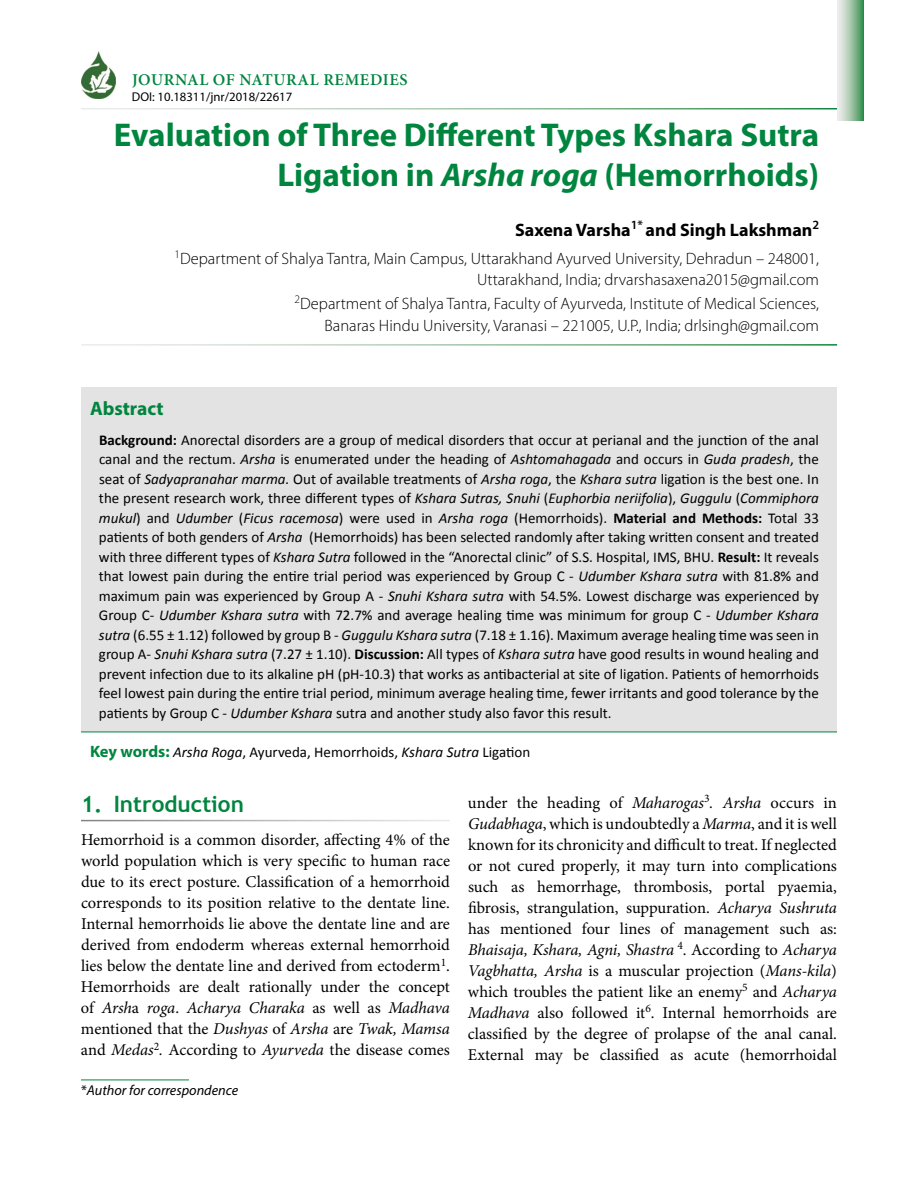
<style>
.page{position:relative;width:918px;height:1188px;background:#fff}
.page>*{position:absolute;margin:0;border:0;box-sizing:border-box;transform-origin:0 0}
.t1{font:700 33px/40.5px "Myriad Pro";color:#00853f;text-align:right}
.t2{font:700 22.5px "Trebuchet MS";color:#00853f}
.t3{font:700 19.5px "Myriad Pro";color:#00853f}
.t4{font:700 18px "Myriad Pro";color:#000}
.t5{font:16.5px/21px "Minion Pro";color:#000;text-align:justify}
.t6{font:300 16.5px/21px "Myriad Pro";color:#000;text-align:right}
.t7{font:600 16.5px "Minion Pro";letter-spacing:.035em;color:#00853f}
.t8{font:15px/19.5px "Calibri";color:#000;text-align:justify}
.t9{font:italic 14.25px "Myriad Pro";color:#000}
.t10{font:12.75px "Myriad Pro";color:#000}
.s1{font-style:italic}
.s2{font-weight:700}
.s3{font-family:"Myriad Pro";font-weight:700;font-size:16.5px;color:#00853f}
.s4{font-style:normal}
</style>
<div class="page">
<hr style="left:81px;top:1080px;width:108px;height:1px;background:#00853f">
<svg style="left:837px;top:0;width:27px;height:121px;background:#9dc3a6"></svg>
<img style="left:81px;top:52px;width:35px;height:46px">
<div style="left:81px;top:387px;width:756px;height:344px;background:#e2e3e2"></div>
<hr style="left:81px;top:732px;width:756px;height:1px;background:#00853f">
<p class="t7" style="left:132px;top:68px;width:277px">JOURNAL OF NATURAL REMEDIES</p>
<p class="t10" style="left:132px;top:89px;width:162px">DOI: 10.18311/jnr/2018/22617</p>
<h1 class="t1" style="left:114px;top:113px;width:707px">Evaluation of Three Different Types Kshara Sutra<br>Ligation in <span class="s1">Arsha roga</span> (Hemorrhoids)</h1>
<p class="t4" style="left:515px;top:218px;width:306px">Saxena Varsha<sup>1*</sup> and Singh Lakshman<sup>2</sup></p>
<p class="t6" style="left:174px;top:248px;width:646px"><sup>1</sup>Department of Shalya Tantra, Main Campus, Uttarakhand Ayurved University, Dehradun – 248001,<br>Uttarakhand, India; drvarshasaxena2015@gmail.com</p>
<p class="t6" style="left:295px;top:293px;width:526px;line-height:21.6px"><sup>2</sup>Department of Shalya Tantra, Faculty of Ayurveda, Institute of Medical Sciences,<br>Banaras Hindu University, Varanasi – 221005, U.P., India; drlsingh@gmail.com</p>
<h3 class="t3" style="left:90px;top:396px;width:75px">Abstract</h3>
<p class="t8" style="left:99px;top:430px;width:722px"><span class="s2">Background:</span> Anorectal disorders are a group of medical disorders that occur at perianal and the junction of the anal canal and the rectum. <span class="s1">Arsha</span> is enumerated under the heading of <span class="s1">Ashtomahagada</span> and occurs in <span class="s1">Guda pradesh</span>, the seat of <span class="s1">Sadyapranahar marma.</span> Out of available treatments of <span class="s1">Arsha roga</span>, the <span class="s1">Kshara sutra</span> ligation is the best one. In the present research work, three different types of <span class="s1">Kshara Sutras, Snuhi</span> (<span class="s1">Euphorbia neriifolia</span>), <span class="s1">Guggulu</span> (<span class="s1">Commiphora mukul</span>) and <span class="s1">Udumber</span> (<span class="s1">Ficus racemosa</span>) were used in <span class="s1">Arsha roga</span> (Hemorrhoids). <span class="s2">Material and Methods:</span> Total 33 patients of both genders of <span class="s1">Arsha</span> (Hemorrhoids) has been selected randomly after taking written consent and treated with three different types of <span class="s1">Kshara Sutra</span> followed in the “Anorectal clinic” of S.S. Hospital, IMS, BHU. <span class="s2">Result:</span> It reveals that lowest pain during the entire trial period was experienced by Group C - <span class="s1">Udumber Kshara sutra</span> with 81.8% and maximum pain was experienced by Group A - <span class="s1">Snuhi Kshara sutra</span> with 54.5%. Lowest discharge was experienced by Group C- <span class="s1">Udumber Kshara sutra</span> with 72.7% and average healing time was minimum for group C - <span class="s1">Udumber Kshara sutra</span> (6.55 ± 1.12) followed by group B - <span class="s1">Guggulu Kshara sutra</span> (7.18 ± 1.16). Maximum average healing time was seen in group A<span class="s1">- Snuhi Kshara sutra</span> (7.27 ± 1.10). <span class="s2">Discussion:</span> All types of <span class="s1">Kshara sutra</span> have good results in wound healing and prevent infection due to its alkaline pH (pH-10.3) that works as antibacterial at site of ligation. Patients of hemorrhoids feel lowest pain during the entire trial period, minimum average healing time, fewer irritants and good tolerance by the patients by Group C - <span class="s1">Udumber Kshara</span> sutra and another study also favor this result.</p>
<p class="t8" style="left:90px;top:742px;width:442px"><span class="s3">Key words:</span> <span class="s1">Arsha Roga</span>, Ayurveda, Hemorrhoids, <span class="s1">Kshara Sutra</span> Ligation</p>
<h2 class="t2" style="left:81px;top:790px;width:164px">1. Introduction</h2>
<p class="t5" style="left:81px;top:830px;width:371px">Hemorrhoid is a common disorder, affecting 4% of the world population which is very specific to human race due to its erect posture. Classification of a hemorrhoid corresponds to its position relative to the dentate line.<br>Internal hemorrhoids lie above the dentate line and are derived from endoderm whereas external hemorrhoid lies below the dentate line and derived from ectoderm<sup>1</sup>.<br>Hemorrhoids are dealt rationally under the concept of <span class="s1">Arsh</span>a <span class="s1">roga</span>. <span class="s1">Acharya Charaka</span> as well as <span class="s1">Madhava </span>mentioned that the <span class="s1">Dushyas</span> of <span class="s1">Arsha</span> are <span class="s1">Twak, Mamsa </span>and <span class="s1">Medas</span><sup>2</sup><span class="s1">.</span> According to <span class="s1">Ayurveda</span> the disease comes</p>
<p class="t9" style="left:81px;top:1082px;width:159px"><span class="s4">*</span>Author for correspondence</p>
<p class="t5" style="left:468px;top:792px;width:371px">under the heading of <span class="s1">Maharogas</span><sup>3</sup><span class="s1">. Arsha</span> occurs in <span class="s1">Gudabhaga</span>, which is undoubtedly a <span class="s1">Marma</span>, and it is well known for its chronicity and difficult to treat. If neglected or not cured properly, it may turn into complications such as hemorrhage, thrombosis, portal pyaemia, fibrosis, strangulation, suppuration. <span class="s1">Acharya Sushruta </span>has mentioned four lines of management such as:<br><span class="s1">Bhaisaja, Kshara, Agni, Shastra</span> <sup>4</sup>. According to <span class="s1">Acharya Vagbhatta, Arsha</span> is a muscular projection (<span class="s1">Mans-kila</span>) which troubles the patient like an enemy<sup>5</sup> and <span class="s1">Acharya Madhava</span> also followed it<sup>6</sup>. Internal hemorrhoids are classified by the degree of prolapse of the anal canal.<br>External may be classified as acute (hemorrhoidal</p>
</div>
